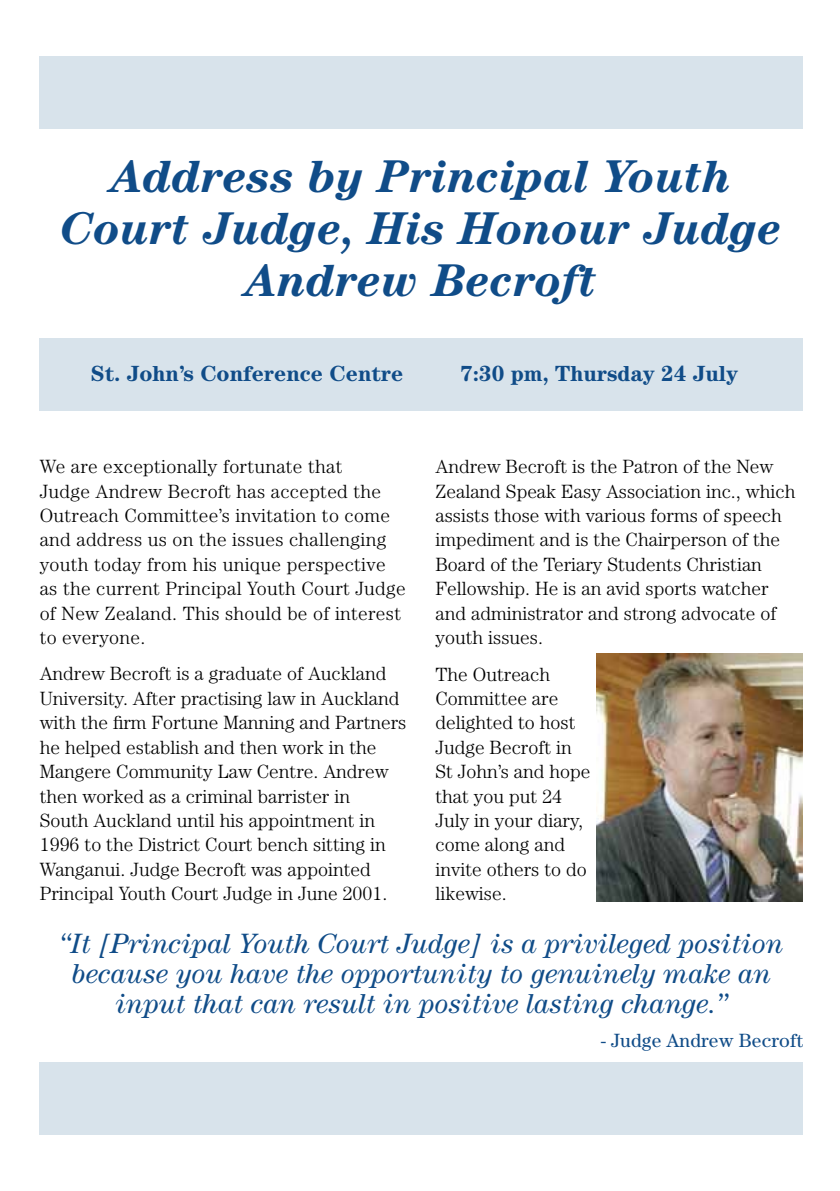
<style>
.page{position:relative;width:840px;height:1191px;background:#fff}
.page>*{position:absolute;margin:0;border:0;box-sizing:border-box;transform-origin:0 0}
.t1{font:italic 700 46px/52px "Century";color:#104c88;text-align:center}
.t2{font:italic 28px/30px "Century";color:#104c88;text-align:center}
.t3{font:700 22px "Century";color:#104c88}
.t4{font:300 19.2px/24.4px "Century";color:#000}
.t5{font:19.2px "Century";letter-spacing:.01em;color:#104c88}
</style>
<div class="page">
<div style="left:40px;top:338px;width:762px;height:73px;background:#d8e3eb"></div>
<img style="left:596px;top:654px;width:206px;height:247px">
<div style="left:40px;top:57px;width:762px;height:72px;background:#d8e3eb"></div>
<div style="left:40px;top:1061px;width:762px;height:73px;background:#d8e3eb"></div>
<h1 class="t1" style="left:60px;top:150px;width:723px">Address by Principal Youth<br>Court Judge, His Honour Judge<br>Andrew Becroft</h1>
<p class="t3" style="left:91px;top:361px;width:314px">St. John’s Conference Centre</p>
<p class="t3" style="left:460px;top:361px;width:279px">7:30 pm, Thursday 24 July</p>
<p class="t4" style="left:40px;top:454px;width:367px">We are exceptionally fortunate that<br>Judge Andrew Becroft has accepted the Outreach Committee’s invitation to come and address us on the issues challenging youth today from his unique perspective as the current Principal Youth Court Judge of New Zealand. This should be of interest to everyone.</p>
<p class="t4" style="left:40px;top:661px;width:368px">Andrew Becroft is a graduate of Auckland University. After practising law in Auckland with the firm Fortune Manning and Partners he helped establish and then work in the Mangere Community Law Centre. Andrew then worked as a criminal barrister in<br>South Auckland until his appointment in 1996 to the District Court bench sitting in Wanganui. Judge Becroft was appointed Principal Youth Court Judge in June 2001.</p>
<p class="t4" style="left:435px;top:454px;width:361px">Andrew Becroft is the Patron of the New Zealand Speak Easy Association inc., which assists those with various forms of speech impediment and is the Chairperson of the Board of the Teriary Students Christian Fellowship. He is an avid sports watcher and administrator and strong advocate of youth issues.</p>
<p class="t4" style="left:435px;top:661px;width:156px">The Outreach<br>Committee are delighted to host<br>Judge Becroft in<br>St John’s and hope that you put 24<br>July in your diary, come along and invite others to do likewise.</p>
<h2 class="t2" style="left:60px;top:928px;width:724px">“It [Principal Youth Court Judge] is a privileged position because you have the opportunity to genuinely make an input that can result in positive lasting change.”</h2>
<p class="t5" style="left:600px;top:1029px;width:203px">- Judge Andrew Becroft</p>
</div>
